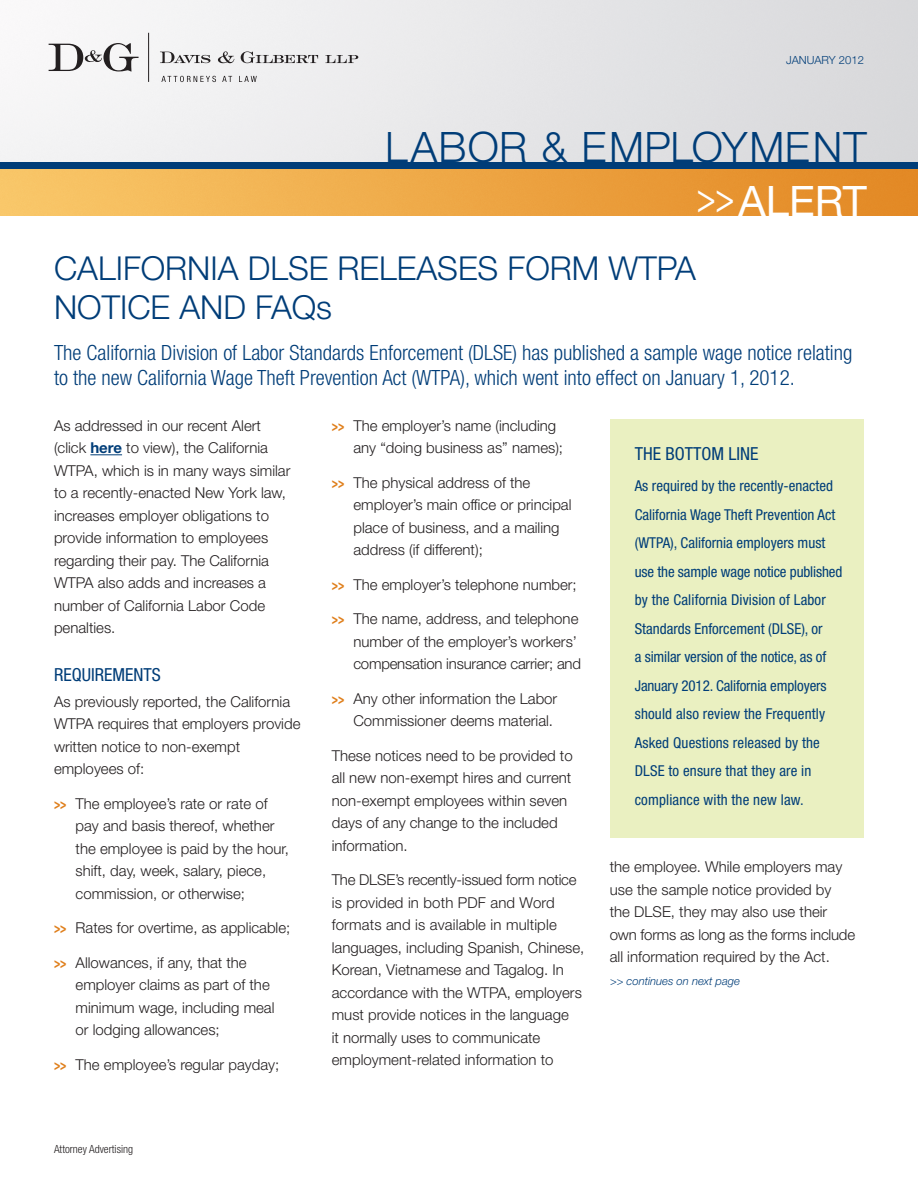
<style>
.page{position:relative;width:918px;height:1188px;background:#fff}
.page>*{position:absolute;margin:0;border:0;box-sizing:border-box;transform-origin:0 0}
.t1{font:300 42px "Helvetica Neue LT Std";letter-spacing:.03em;color:#003d78}
.t2{font:42px "Helvetica Neue LT Std";color:#fff;scale:.75 1}
._1__Story_Headline{font:300 33px/39px "Helvetica Neue LT Std";color:#003d78}
._2__Story_Lead-In_PP{font:300 condensed 21px/25.5px "Helvetica Neue LT Std";color:#003d78}
._4__Story_Subhead{font:condensed 18px "Helvetica Neue LT Std";color:#003d78}
._3__Story_Body_Copy{font:300 15px/22.5px "Helvetica Neue LT Std";color:#231f20}
._5__Bottom_Line_Body{font:condensed 15px/28.5px "Helvetica Neue LT Std";color:#003d78}
._3__Story_Body_Copy-2{font:italic 300 11.25px "Helvetica Neue LT Std";color:#003d78}
._3__Story_Body_Copy-3{font:300 condensed 11.25px "Helvetica Neue LT Std";color:#231f20}
.t3{font:300 11.25px "Helvetica Neue LT Std";color:#003d78}
.s1{font-weight:700;color:#003d78}
.s2{font-weight:700;color:#df7e1a}
</style>
<div class="page">
<img style="left:0;top:168px;width:918px;height:48px">
<div style="left:0;top:162px;width:918px;height:6px;background:#003d78"></div>
<hr style="left:148px;top:33px;width:1px;height:49px;background:#231f20">
<svg style="left:49px;top:43px;width:90px;height:29px"></svg>
<svg style="left:160px;top:52px;width:50px;height:11px"></svg>
<svg style="left:218px;top:51px;width:16px;height:12px"></svg>
<svg style="left:241px;top:51px;width:77px;height:12px"></svg>
<svg style="left:325px;top:55px;width:33px;height:8px"></svg>
<svg style="left:161px;top:76px;width:55px;height:6px"></svg>
<svg style="left:222px;top:76px;width:10px;height:6px"></svg>
<svg style="left:239px;top:76px;width:18px;height:6px"></svg>
<hr style="left:90px;top:454px;width:32px;height:1px;background:#003d78">
<div style="left:610px;top:420px;width:254px;height:418px;background:#eaf0c1"></div>
<p class="t3" style="left:786px;top:53px;width:79px">JANUARY 2012</p>
<p class="t1" style="left:385px;top:122px;width:483px">LABOR &amp; EMPLOYMENT</p>
<p class="t2" style="left:697px;top:176px;width:229px">&gt;&gt;ALERT</p>
<p class="_1__Story_Headline" style="left:54px;top:248px;width:643px">CALIFORNIA DLSE RELEASES FORM WTPA<br>NOTICE AND FAQs</p>
<p class="_2__Story_Lead-In_PP" style="left:54px;top:340px;width:800px">The California Division of Labor Standards Enforcement (DLSE) has published a sample wage notice relating to the new California Wage Theft Prevention Act (WTPA), which went into effect on January 1, 2012.</p>
<p class="_3__Story_Body_Copy" style="left:54px;top:414px;width:238px">As addressed in our recent Alert (click <span class="s1">here</span> to view), the California<br>WTPA, which is in many ways similar to a recently-enacted New York law, increases employer obligations to provide information to employees regarding their pay. The California<br>WTPA also adds and increases a number of California Labor Code penalties.</p>
<p class="_4__Story_Subhead" style="left:54px;top:665px;width:108px">REQUIREMENTS</p>
<p class="_3__Story_Body_Copy" style="left:54px;top:690px;width:248px">As previously reported, the California<br>WTPA requires that employers provide written notice to non-exempt employees of:</p>
<p class="_3__Story_Body_Copy" style="left:76px;top:792px;width:215px;text-indent:-22px"><span class="s2">&gt;&gt;</span> The employee’s rate or rate of pay and basis thereof, whether the employee is paid by the hour, shift, day, week, salary, piece, commission, or otherwise;</p>
<p class="_3__Story_Body_Copy" style="left:54px;top:916px;width:238px"><span class="s2">&gt;&gt;</span> Rates for overtime, as applicable;</p>
<p class="_3__Story_Body_Copy" style="left:76px;top:951px;width:200px;text-indent:-22px"><span class="s2">&gt;&gt;</span> Allowances, if any, that the employer claims as part of the minimum wage, including meal or lodging allowances;</p>
<p class="_3__Story_Body_Copy" style="left:54px;top:1053px;width:227px"><span class="s2">&gt;&gt;</span> The employee’s regular payday;</p>
<p class="_3__Story_Body_Copy" style="left:353px;top:414px;width:211px;text-indent:-22px"><span class="s2">&gt;&gt;</span> The employer’s name (including any “doing business as” names);</p>
<p class="_3__Story_Body_Copy" style="left:353px;top:471px;width:220px;text-indent:-22px"><span class="s2">&gt;&gt;</span> The physical address of the employer’s main office or principal place of business, and a mailing address (if different);</p>
<p class="_3__Story_Body_Copy" style="left:332px;top:573px;width:246px"><span class="s2">&gt;&gt;</span> The employer’s telephone number;</p>
<p class="_3__Story_Body_Copy" style="left:353px;top:607px;width:229px;text-indent:-22px"><span class="s2">&gt;&gt;</span> The name, address, and telephone number of the employer’s workers’ compensation insurance carrier; and</p>
<p class="_3__Story_Body_Copy" style="left:332px;top:687px;width:227px;text-align:right"><span class="s2">&gt;&gt;</span> Any other information the Labor<br>Commissioner deems material.</p>
<p class="_3__Story_Body_Copy" style="left:332px;top:744px;width:242px">These notices need to be provided to all new non-exempt hires and current non-exempt employees within seven days of any change to the included information.</p>
<p class="_3__Story_Body_Copy" style="left:332px;top:868px;width:254px">The DLSE’s recently-issued form notice is provided in both PDF and Word formats and is available in multiple languages, including Spanish, Chinese, Korean, Vietnamese and Tagalog. In accordance with the WTPA, employers must provide notices in the language<br>it normally uses to communicate employment-related information to</p>
<p class="_4__Story_Subhead" style="left:635px;top:443px;width:125px">THE BOTTOM LINE</p>
<p class="_5__Bottom_Line_Body" style="left:635px;top:471px;width:209px">As required by the recently-enacted California Wage Theft Prevention Act (WTPA), California employers must use the sample wage notice published by the California Division of Labor Standards Enforcement (DLSE), or<br>a similar version of the notice, as of January 2012. California employers should also review the Frequently Asked Questions released by the DLSE to ensure that they are in compliance with the new law.</p>
<p class="_3__Story_Body_Copy" style="left:610px;top:856px;width:247px">the employee. While employers may use the sample notice provided by the DLSE, they may also use their own forms as long as the forms include all information required by the Act.</p>
<p class="_3__Story_Body_Copy-2" style="left:610px;top:974px;width:131px">&gt;&gt; continues on next page</p>
<p class="_3__Story_Body_Copy-3" style="left:54px;top:1142px;width:81px">Attorney Advertising</p>
</div>
